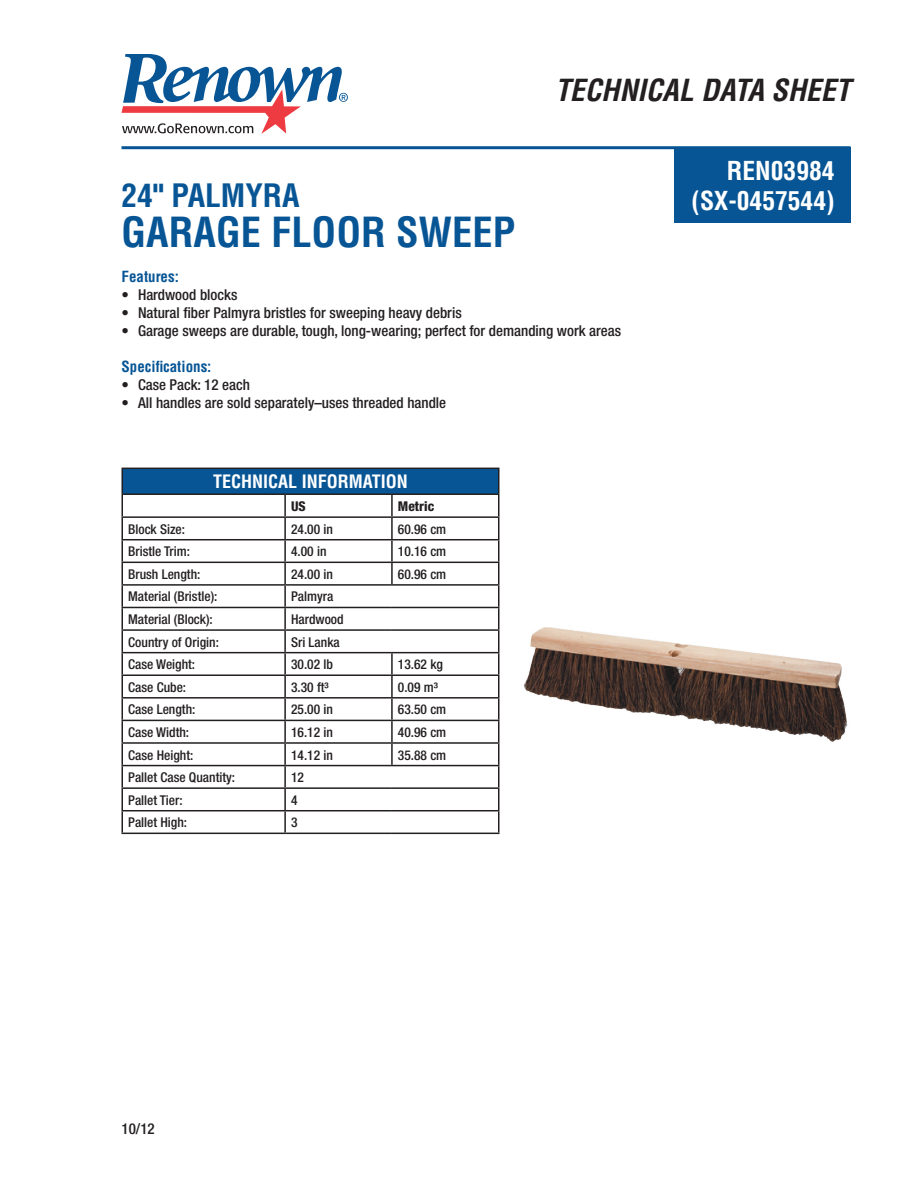
<style>
.page{position:relative;width:918px;height:1188px;background:#fff}
.page>*{position:absolute;margin:0;border:0;box-sizing:border-box;transform-origin:0 0}
.t1{font:700 condensed 40.5px "Helvetica";color:#075595}
.t2{font:700 condensed 31.5px "Helvetica";color:#075595}
.t3{font:italic 700 condensed 29.7px "Helvetica";color:#231f20}
.t4{font:700 condensed 25.5px/30.6px "Helvetica";color:#fff;text-align:right}
.t5{font:700 condensed 18px "Helvetica";color:#fff}
.t6{font:500 condensed 15px "Helvetica Neue";color:#231f20}
.t7{font:700 condensed 15px "Helvetica";color:#075595}
.t8{font:500 condensed 13.5px "Helvetica Neue";color:#231f20}
.t9{font:800 condensed 13.5px "Helvetica Neue";color:#231f20}
</style>
<div class="page">
<svg style="left:121px;top:54px;width:227px;height:80px"></svg>
<hr style="left:122px;top:146px;width:728px;height:3px;background:#075595">
<div style="left:122px;top:468px;width:377px;height:26px;background:#075595"></div>
<hr style="left:122px;top:493px;width:163px;height:2px;background:#231f20">
<hr style="left:285px;top:493px;width:107px;height:2px;background:#231f20">
<hr style="left:284px;top:495px;width:2px;height:21px;background:#231f20">
<hr style="left:392px;top:493px;width:107px;height:2px;background:#231f20">
<hr style="left:122px;top:516px;width:163px;height:2px;background:#231f20">
<hr style="left:285px;top:516px;width:107px;height:2px;background:#231f20">
<hr style="left:284px;top:518px;width:2px;height:21px;background:#231f20">
<hr style="left:392px;top:516px;width:107px;height:2px;background:#231f20">
<hr style="left:122px;top:539px;width:163px;height:1px;background:#231f20">
<hr style="left:285px;top:539px;width:107px;height:1px;background:#231f20">
<hr style="left:284px;top:540px;width:2px;height:22px;background:#231f20">
<hr style="left:392px;top:539px;width:107px;height:1px;background:#231f20">
<hr style="left:122px;top:562px;width:163px;height:1px;background:#231f20">
<hr style="left:285px;top:562px;width:107px;height:1px;background:#231f20">
<hr style="left:284px;top:563px;width:2px;height:21px;background:#231f20">
<hr style="left:392px;top:562px;width:107px;height:1px;background:#231f20">
<hr style="left:122px;top:584px;width:163px;height:2px;background:#231f20">
<hr style="left:285px;top:584px;width:107px;height:2px;background:#231f20">
<hr style="left:284px;top:586px;width:2px;height:21px;background:#231f20">
<hr style="left:392px;top:584px;width:107px;height:2px;background:#231f20">
<hr style="left:122px;top:607px;width:163px;height:1px;background:#231f20">
<hr style="left:285px;top:607px;width:107px;height:1px;background:#231f20">
<hr style="left:284px;top:608px;width:2px;height:21px;background:#231f20">
<hr style="left:392px;top:607px;width:107px;height:1px;background:#231f20">
<hr style="left:122px;top:629px;width:163px;height:2px;background:#231f20">
<hr style="left:285px;top:629px;width:107px;height:2px;background:#231f20">
<hr style="left:284px;top:631px;width:2px;height:21px;background:#231f20">
<hr style="left:392px;top:629px;width:107px;height:2px;background:#231f20">
<hr style="left:122px;top:652px;width:163px;height:1px;background:#231f20">
<hr style="left:285px;top:652px;width:107px;height:1px;background:#231f20">
<hr style="left:284px;top:653px;width:2px;height:21px;background:#231f20">
<hr style="left:392px;top:652px;width:107px;height:1px;background:#231f20">
<hr style="left:122px;top:674px;width:163px;height:2px;background:#231f20">
<hr style="left:285px;top:674px;width:107px;height:2px;background:#231f20">
<hr style="left:284px;top:676px;width:2px;height:21px;background:#231f20">
<hr style="left:392px;top:674px;width:107px;height:2px;background:#231f20">
<hr style="left:122px;top:697px;width:163px;height:2px;background:#231f20">
<hr style="left:285px;top:697px;width:107px;height:2px;background:#231f20">
<hr style="left:284px;top:699px;width:2px;height:21px;background:#231f20">
<hr style="left:392px;top:697px;width:107px;height:2px;background:#231f20">
<hr style="left:122px;top:720px;width:163px;height:1px;background:#231f20">
<hr style="left:285px;top:720px;width:107px;height:1px;background:#231f20">
<hr style="left:284px;top:721px;width:2px;height:21px;background:#231f20">
<hr style="left:392px;top:720px;width:107px;height:1px;background:#231f20">
<hr style="left:122px;top:742px;width:163px;height:2px;background:#231f20">
<hr style="left:285px;top:742px;width:107px;height:2px;background:#231f20">
<hr style="left:284px;top:744px;width:2px;height:21px;background:#231f20">
<hr style="left:392px;top:742px;width:107px;height:2px;background:#231f20">
<hr style="left:122px;top:765px;width:163px;height:1px;background:#231f20">
<hr style="left:285px;top:765px;width:107px;height:1px;background:#231f20">
<hr style="left:284px;top:766px;width:2px;height:21px;background:#231f20">
<hr style="left:392px;top:765px;width:107px;height:1px;background:#231f20">
<hr style="left:122px;top:787px;width:163px;height:2px;background:#231f20">
<hr style="left:285px;top:787px;width:107px;height:2px;background:#231f20">
<hr style="left:284px;top:789px;width:2px;height:21px;background:#231f20">
<hr style="left:392px;top:787px;width:107px;height:2px;background:#231f20">
<hr style="left:122px;top:810px;width:163px;height:1px;background:#231f20">
<hr style="left:285px;top:810px;width:107px;height:1px;background:#231f20">
<hr style="left:284px;top:811px;width:2px;height:22px;background:#231f20">
<hr style="left:392px;top:810px;width:107px;height:1px;background:#231f20">
<hr style="left:122px;top:833px;width:163px;height:1px;background:#231f20">
<hr style="left:285px;top:833px;width:107px;height:1px;background:#231f20">
<hr style="left:392px;top:833px;width:107px;height:1px;background:#231f20">
<hr style="left:122px;top:468px;width:163px;height:1px;background:#231f20">
<hr style="left:285px;top:468px;width:107px;height:1px;background:#231f20">
<hr style="left:392px;top:468px;width:107px;height:1px;background:#231f20">
<hr style="left:391px;top:495px;width:2px;height:21px;background:#231f20">
<hr style="left:391px;top:518px;width:2px;height:21px;background:#231f20">
<hr style="left:391px;top:540px;width:2px;height:22px;background:#231f20">
<hr style="left:391px;top:563px;width:2px;height:21px;background:#231f20">
<hr style="left:391px;top:653px;width:2px;height:21px;background:#231f20">
<hr style="left:391px;top:676px;width:2px;height:21px;background:#231f20">
<hr style="left:391px;top:699px;width:2px;height:21px;background:#231f20">
<hr style="left:391px;top:721px;width:2px;height:21px;background:#231f20">
<hr style="left:391px;top:744px;width:2px;height:21px;background:#231f20">
<svg style="left:122px;top:469px;width:1px;height:364px"></svg>
<svg style="left:498px;top:469px;width:1px;height:364px"></svg>
<img style="left:524px;top:627px;width:324px;height:115px">
<div style="left:674px;top:148px;width:176px;height:75px;background:#075595"></div>
<p class="t3" style="left:555px;top:72px;width:297px">TECHNICAL DATA SHEET</p>
<p class="t2" style="left:122px;top:176px;width:180px">24" PALMYRA</p>
<p class="t1" style="left:122px;top:208px;width:395px">GARAGE FLOOR SWEEP</p>
<p class="t7" style="left:122px;top:267px;width:59px">Features:</p>
<p class="t6" style="left:122px;top:285px;width:117px">• Hardwood blocks</p>
<p class="t6" style="left:122px;top:303px;width:342px">• Natural fiber Palmyra bristles for sweeping heavy debris</p>
<p class="t6" style="left:122px;top:321px;width:501px">• Garage sweeps are durable, tough, long-wearing; perfect for demanding work areas</p>
<p class="t7" style="left:122px;top:357px;width:91px">Specifications:</p>
<p class="t6" style="left:122px;top:375px;width:130px">• Case Pack: 12 each</p>
<p class="t6" style="left:122px;top:393px;width:326px">• All handles are sold separately–uses threaded handle</p>
<p class="t5" style="left:213px;top:471px;width:196px">TECHNICAL INFORMATION</p>
<p class="t9" style="left:291px;top:498px;width:16px">US</p>
<p class="t9" style="left:398px;top:498px;width:38px">Metric</p>
<p class="t8" style="left:128px;top:521px;width:58px">Block Size:</p>
<p class="t8" style="left:291px;top:521px;width:43px">24.00 in</p>
<p class="t8" style="left:398px;top:521px;width:50px">60.96 cm</p>
<p class="t8" style="left:128px;top:543px;width:63px">Bristle Trim:</p>
<p class="t8" style="left:291px;top:543px;width:37px">4.00 in</p>
<p class="t8" style="left:398px;top:543px;width:50px">10.16 cm</p>
<p class="t8" style="left:128px;top:566px;width:74px">Brush Length:</p>
<p class="t8" style="left:291px;top:566px;width:43px">24.00 in</p>
<p class="t8" style="left:398px;top:566px;width:50px">60.96 cm</p>
<p class="t8" style="left:128px;top:589px;width:91px">Material (Bristle):</p>
<p class="t8" style="left:291px;top:589px;width:44px">Palmyra</p>
<p class="t8" style="left:128px;top:611px;width:86px">Material (Block):</p>
<p class="t8" style="left:291px;top:611px;width:54px">Hardwood</p>
<p class="t8" style="left:128px;top:634px;width:92px">Country of Origin:</p>
<p class="t8" style="left:291px;top:634px;width:50px">Sri Lanka</p>
<p class="t8" style="left:128px;top:656px;width:68px">Case Weight:</p>
<p class="t8" style="left:291px;top:656px;width:43px">30.02 lb</p>
<p class="t8" style="left:398px;top:656px;width:47px">13.62 kg</p>
<p class="t8" style="left:128px;top:679px;width:59px">Case Cube:</p>
<p class="t8" style="left:291px;top:679px;width:39px">3.30 ft³</p>
<p class="t8" style="left:398px;top:679px;width:42px">0.09 m³</p>
<p class="t8" style="left:128px;top:702px;width:69px">Case Length:</p>
<p class="t8" style="left:291px;top:702px;width:43px">25.00 in</p>
<p class="t8" style="left:398px;top:702px;width:50px">63.50 cm</p>
<p class="t8" style="left:128px;top:724px;width:62px">Case Width:</p>
<p class="t8" style="left:291px;top:724px;width:43px">16.12 in</p>
<p class="t8" style="left:398px;top:724px;width:50px">40.96 cm</p>
<p class="t8" style="left:128px;top:747px;width:67px">Case Height:</p>
<p class="t8" style="left:291px;top:747px;width:43px">14.12 in</p>
<p class="t8" style="left:398px;top:747px;width:50px">35.88 cm</p>
<p class="t8" style="left:128px;top:769px;width:108px">Pallet Case Quantity:</p>
<p class="t8" style="left:291px;top:769px;width:14px">12</p>
<p class="t8" style="left:128px;top:792px;width:56px">Pallet Tier:</p>
<p class="t8" style="left:291px;top:792px;width:8px">4</p>
<p class="t8" style="left:128px;top:814px;width:60px">Pallet High:</p>
<p class="t8" style="left:291px;top:814px;width:8px">3</p>
<p class="t4" style="left:692px;top:155px;width:145px">REN03984 (SX-0457544)</p>
<p class="t6" style="left:122px;top:1120px;width:35px">10/12</p>
</div>
